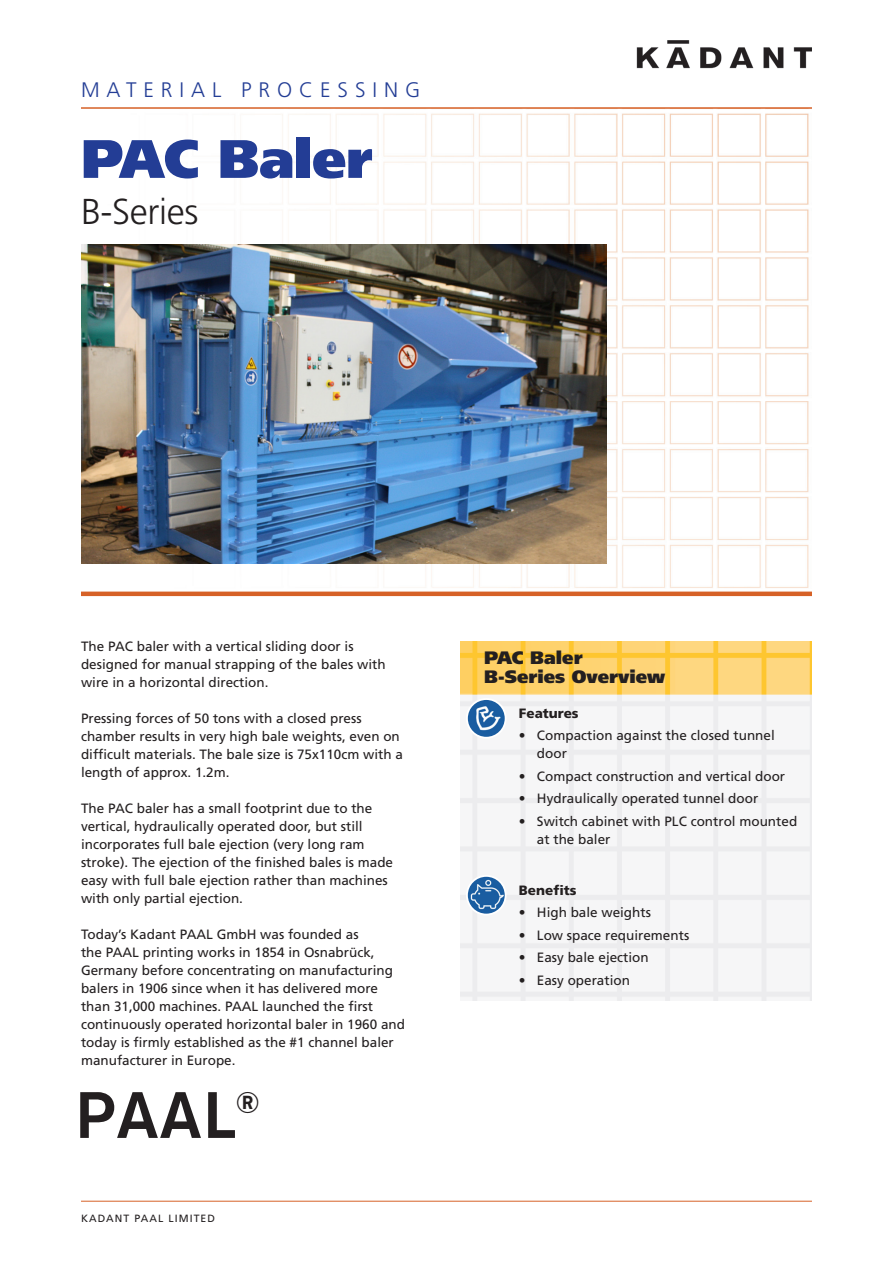
<style>
.page{position:relative;width:893px;height:1263px;background:#fff}
.page>*{position:absolute;margin:0;border:0;box-sizing:border-box;transform-origin:0 0}
.t1{font:500 64.8px "Akzidenz Grotesk BQ";color:#231f20}
.KADANT_BROCHURE_TITL{font:900 54px "Frutiger LT";letter-spacing:-.01em;color:#233d95}
.KADANT_BROCHURE_HEAD{font:300 36px "Frutiger LT";letter-spacing:-.01em;color:#231f20}
.KADANT_BROCHURE_UNIT{font:300 21px "Frutiger LT";letter-spacing:.33em;color:#233d95}
.KADANT_BROCHURE_HEAD-2{font:900 18px "Frutiger LT";color:#231f20}
.KADANT_BROCHURE_BODY{font:13.5px/18px "Frutiger LT";color:#231f20}
.KADANT_BROCHURE_BULL{font:13.5px/18px "Frutiger LT";color:#231f20}
.KADANT_BROCHURE_BULL-2{font:900 13.5px "Frutiger LT";color:#231f20}
.KADANT_BROCHURE_BOIL{font:10.5px "Frutiger LT";letter-spacing:.1em;color:#231f20}
</style>
<div class="page">
<img style="left:81px;top:113px;width:731px;height:479px">
<img style="left:636px;top:40px;width:176px;height:28px">
<hr style="left:81px;top:107px;width:731px;height:2px;background:#d66127">
<hr style="left:81px;top:592px;width:731px;height:4px;background:#d66127">
<hr style="left:81px;top:1201px;width:731px;height:1px;background:#d66127">
<img style="left:460px;top:641px;width:352px;height:359px">
<img style="left:467px;top:699px;width:39px;height:39px;border-radius:19px">
<div style="left:466px;top:698px;width:41px;height:41px;border:2px solid #fff;border-radius:50%"></div>
<img style="left:467px;top:876px;width:39px;height:38px;border-radius:19px">
<div style="left:466px;top:875px;width:41px;height:40px;border:2px solid #fff;border-radius:50%"></div>
<img style="left:81px;top:245px;width:526px;height:319px">
<p class="KADANT_BROCHURE_UNIT" style="left:81px;top:78px;width:341px">MATERIAL PROCESSING</p>
<p class="KADANT_BROCHURE_TITL" style="left:81px;top:126px;width:293px">PAC Baler</p>
<p class="KADANT_BROCHURE_HEAD" style="left:81px;top:191px;width:119px">B-Series</p>
<p class="KADANT_BROCHURE_BODY" style="left:81px;top:638px;width:306px">The PAC baler with a vertical sliding door is designed for manual strapping of the bales with wire in a horizontal direction.</p>
<p class="KADANT_BROCHURE_BODY" style="left:81px;top:710px;width:323px">Pressing forces of 50 tons with a closed press chamber results in very high bale weights, even on difficult materials. The bale size is 75x110cm with a length of approx. 1.2m.</p>
<p class="KADANT_BROCHURE_BODY" style="left:81px;top:800px;width:314px">The PAC baler has a small footprint due to the vertical, hydraulically operated door, but still incorporates full bale ejection (very long ram stroke). The ejection of the finished bales is made easy with full bale ejection rather than machines with only partial ejection.</p>
<p class="KADANT_BROCHURE_BODY" style="left:81px;top:926px;width:325px">Today’s Kadant PAAL GmbH was founded as<br>the PAAL printing works in 1854 in Osnabrück, Germany before concentrating on manufacturing balers in 1906 since when it has delivered more than 31,000 machines. PAAL launched the first continuously operated horizontal baler in 1960 and today is firmly established as the #1 channel baler manufacturer in Europe.</p>
<p class="t1" style="left:75px;top:1075px;width:187px">PAAL<sup>®</sup></p>
<p class="KADANT_BROCHURE_BOIL" style="left:81px;top:1212px;width:136px">KADANT PAAL LIMITED</p>
<p class="KADANT_BROCHURE_HEAD-2" style="left:484px;top:647px;width:100px">PAC Baler</p>
<p class="KADANT_BROCHURE_HEAD-2" style="left:484px;top:666px;width:183px">B-Series Overview</p>
<p class="KADANT_BROCHURE_BULL-2" style="left:519px;top:705px;width:61px">Features</p>
<p class="KADANT_BROCHURE_BULL" style="left:537px;top:727px;width:239px;text-indent:-18px">• Compaction against the closed tunnel door</p>
<p class="KADANT_BROCHURE_BULL" style="left:519px;top:767px;width:268px">• Compact construction and vertical door</p>
<p class="KADANT_BROCHURE_BULL" style="left:519px;top:790px;width:241px">• Hydraulically operated tunnel door</p>
<p class="KADANT_BROCHURE_BULL" style="left:537px;top:812px;width:262px;text-indent:-18px">• Switch cabinet with PLC control mounted at the baler</p>
<p class="KADANT_BROCHURE_BULL-2" style="left:519px;top:882px;width:59px">Benefits</p>
<p class="KADANT_BROCHURE_BULL" style="left:519px;top:903px;width:134px">• High bale weights</p>
<p class="KADANT_BROCHURE_BULL" style="left:519px;top:926px;width:172px">• Low space requirements</p>
<p class="KADANT_BROCHURE_BULL" style="left:519px;top:948px;width:131px">• Easy bale ejection</p>
<p class="KADANT_BROCHURE_BULL" style="left:519px;top:971px;width:113px">• Easy operation</p>
</div>
